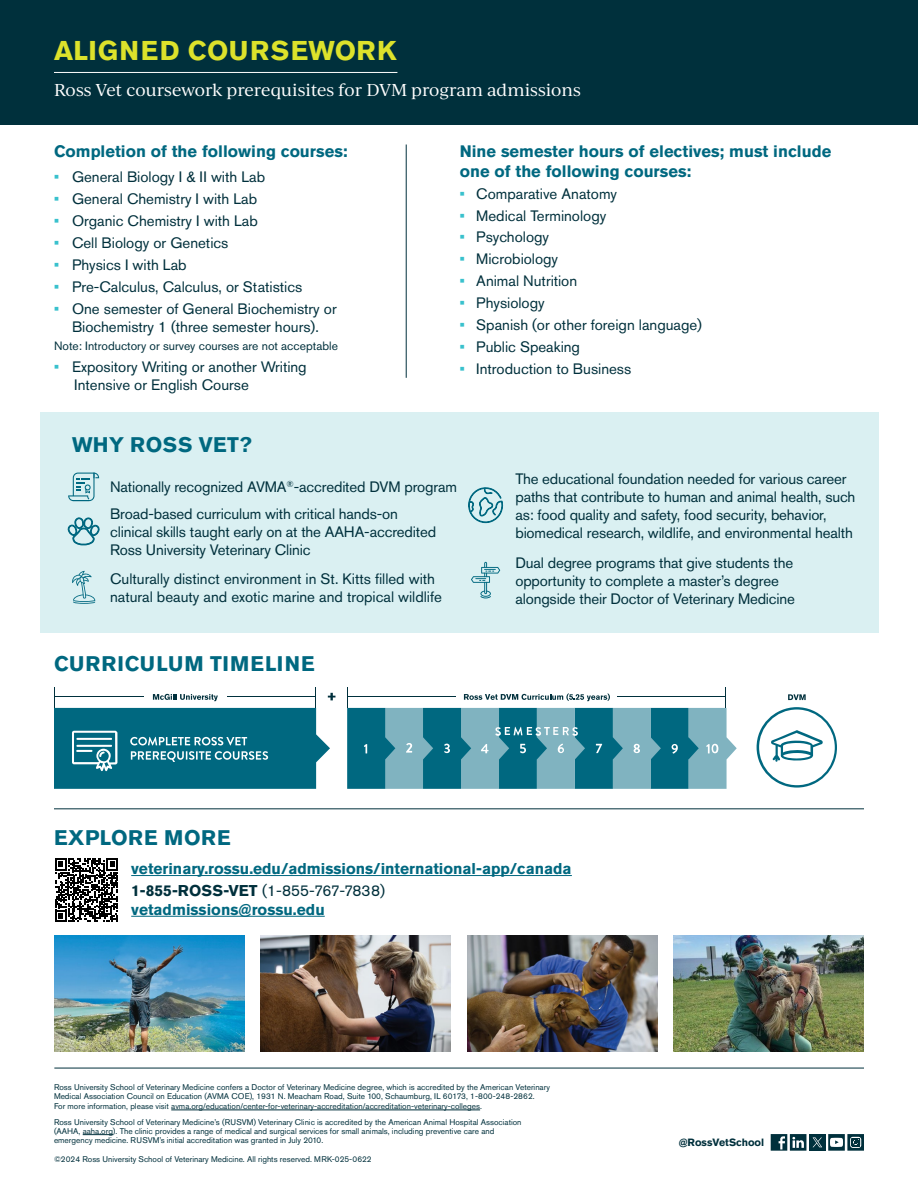
<style>
.page{position:relative;width:918px;height:1188px;background:#fff}
.page>*{position:absolute;margin:0;border:0;box-sizing:border-box;transform-origin:0 0}
.t1{font:700 27px "Akzidenz Grotesk Std";letter-spacing:.035em;color:#dde22b}
.t2{font:700 21px "Akzidenz Grotesk Std";letter-spacing:.055em;color:#006880}
.t3{font:700 21px "Akzidenz Grotesk Std";letter-spacing:.035em;color:#006880}
.t4{font:700 21px "Akzidenz Grotesk Std";letter-spacing:.015em;color:#006880}
.t5{font:700 16.5px/19.8px "Akzidenz Grotesk Std";color:#006880}
.t6{font:16.5px "Ivy Journal";color:#fff}
.t7{font:700 15.6px/22px "Akzidenz Grotesk Std";color:#006880}
.t8{font:15px/18px "Akzidenz Grotesk Std";color:#00303c}
.t9{font:12px "Akzidenz Grotesk Std";color:#00303c}
.t10{font:700 10.5px "Akzidenz Grotesk Std";color:#00303c}
.t11{font:8.25px/9.8px "Akzidenz Grotesk Std";color:#00303c}
.s1{font-weight:700;color:#39c1cd}
.s2{color:#00303c}
.s3{font-weight:400;color:#00303c}
</style>
<div class="page">
<div style="left:40px;top:412px;width:839px;height:220px;background:#daf0f2"></div>
<div style="left:0;top:0;width:918px;height:124px;background:#00303c"></div>
<svg style="left:55px;top:858px;width:63px;height:64px"></svg>
<hr style="left:54px;top:72px;width:343px;height:1px;background:#fff">
<hr style="left:406px;top:145px;width:1px;height:233px;background:#00303c">
<hr style="left:54px;top:808px;width:810px;height:1px;background:#00303c">
<hr style="left:131px;top:875px;width:441px;height:1px;background:#006880">
<hr style="left:131px;top:916px;width:194px;height:1px;background:#006880">
<svg style="left:771px;top:1134px;width:35px;height:17px"></svg>
<svg style="left:828px;top:1134px;width:36px;height:17px"></svg>
<hr style="left:54px;top:1068px;width:810px;height:1px;background:#00303c">
<img style="left:54px;top:936px;width:190px;height:115px">
<img style="left:261px;top:936px;width:190px;height:115px">
<img style="left:467px;top:936px;width:190px;height:115px">
<img style="left:674px;top:935px;width:190px;height:116px">
<hr style="left:171px;top:1110px;width:309px;height:1px;background:#00303c">
<hr style="left:83px;top:1134px;width:30px;height:1px;background:#00303c">
<div style="left:809px;top:1134px;width:17px;height:17px;background:#00303c"></div>
<svg style="left:813px;top:1137px;width:9px;height:10px"></svg>
<svg style="left:68px;top:473px;width:31px;height:28px"></svg>
<svg style="left:471px;top:562px;width:29px;height:36px"></svg>
<svg style="left:67px;top:518px;width:33px;height:27px"></svg>
<svg style="left:468px;top:487px;width:35px;height:36px"></svg>
<svg style="left:72px;top:571px;width:23px;height:33px"></svg>
<svg style="left:756px;top:707px;width:81px;height:81px"></svg>
<svg style="left:788px;top:694px;width:18px;height:6px"></svg>
<svg style="left:347px;top:687px;width:390px;height:102px"></svg>
<svg style="left:54px;top:687px;width:281px;height:102px"></svg>
<h1 class="t1" style="left:54px;top:35px;width:344px">ALIGNED COURSEWORK</h1>
<p class="t6" style="left:54px;top:78px;width:528px">Ross Vet coursework prerequisites for DVM program admissions</p>
<p class="t5" style="left:54px;top:141px;width:295px">Completion of the following courses:</p>
<p class="t8" style="left:54px;top:168px;width:213px"><span class="s1">•</span> General Biology I &amp; II with Lab</p>
<p class="t8" style="left:54px;top:190px;width:205px"><span class="s1">•</span> General Chemistry I with Lab</p>
<p class="t8" style="left:54px;top:212px;width:205px"><span class="s1">•</span> Organic Chemistry I with Lab</p>
<p class="t8" style="left:54px;top:234px;width:176px"><span class="s1">•</span> Cell Biology or Genetics</p>
<p class="t8" style="left:54px;top:256px;width:134px"><span class="s1">•</span> Physics I with Lab</p>
<p class="t8" style="left:54px;top:278px;width:250px"><span class="s1">•</span> Pre-Calculus, Calculus, or Statistics</p>
<p class="t8" style="left:54px;top:300px;width:284px;text-align:center"><span class="s1">•</span> One semester of General Biochemistry or<br>Biochemistry 1 (three semester hours).</p>
<p class="t9" style="left:54px;top:339px;width:286px">Note: Introductory or survey courses are not acceptable</p>
<p class="t8" style="left:74px;top:358px;width:234px;text-indent:-20px"><span class="s1">•</span> Expository Writing or another Writing<br>Intensive or English Course</p>
<p class="t5" style="left:460px;top:141px;width:373px">Nine semester hours of electives; must include one of the following courses:</p>
<p class="t8" style="left:460px;top:184px;width:159px"><span class="s1">•</span> Comparative Anatomy</p>
<p class="t8" style="left:460px;top:206px;width:148px"><span class="s1">•</span> Medical Terminology</p>
<p class="t8" style="left:460px;top:228px;width:91px"><span class="s1">•</span> Psychology</p>
<p class="t8" style="left:460px;top:250px;width:100px"><span class="s1">•</span> Microbiology</p>
<p class="t8" style="left:460px;top:272px;width:119px"><span class="s1">•</span> Animal Nutrition</p>
<p class="t8" style="left:460px;top:294px;width:86px"><span class="s1">•</span> Physiology</p>
<p class="t8" style="left:460px;top:316px;width:244px"><span class="s1">•</span> Spanish (or other foreign language)</p>
<p class="t8" style="left:460px;top:338px;width:122px"><span class="s1">•</span> Public Speaking</p>
<p class="t8" style="left:460px;top:360px;width:173px"><span class="s1">•</span> Introduction to Business</p>
<h2 class="t4" style="left:72px;top:433px;width:181px">WHY ROSS VET?</h2>
<p class="t8" style="left:110px;top:478px;width:348px">Nationally recognized AVMA<sup>®</sup>-accredited DVM program</p>
<p class="t8" style="left:110px;top:505px;width:328px">Broad-based curriculum with critical hands-on clinical skills taught early on at the AAHA-accredited<br>Ross University Veterinary Clinic</p>
<p class="t8" style="left:110px;top:570px;width:333px">Culturally distinct environment in St. Kitts filled with natural beauty and exotic marine and tropical wildlife</p>
<h2 class="t2" style="left:54px;top:652px;width:262px">CURRICULUM TIMELINE</h2>
<p class="t8" style="left:515px;top:469px;width:341px">The educational foundation needed for various career paths that contribute to human and animal health, such as: food quality and safety, food security, behavior, biomedical research, wildlife, and environmental health</p>
<p class="t8" style="left:515px;top:553px;width:281px">Dual degree programs that give students the opportunity to complete a master’s degree alongside their Doctor of Veterinary Medicine</p>
<h2 class="t3" style="left:54px;top:825px;width:178px">EXPLORE MORE</h2>
<p class="t7" style="left:131px;top:858px;width:442px">veterinary.rossu.edu/admissions/international-app/canada<br><span class="s2">1-855-ROSS-VET</span> <span class="s3">(1-855-767-7838)</span></p>
<p class="t7" style="left:131px;top:898px;width:195px">vetadmissions@rossu.edu</p>
<p class="t11" style="left:54px;top:1082px;width:497px">Ross University School of Veterinary Medicine confers a Doctor of Veterinary Medicine degree, which is accredited by the American Veterinary<br>Medical Association Council on Education (AVMA COE), 1931 N. Meacham Road, Suite 100, Schaumburg, IL 60173, 1-800-248-2862.<br>For more information, please visit avma.org/education/center-for-veterinary-accreditation/accreditation-veterinary-colleges.</p>
<p class="t11" style="left:54px;top:1117px;width:469px;line-height:9px">Ross University School of Veterinary Medicine’s (RUSVM) Veterinary Clinic is accredited by the American Animal Hospital Association (AAHA, aaha.org). The clinic provides a range of medical and surgical services for small animals, including preventive care and emergency medicine. RUSVM’s initial accreditation was granted in July 2010.</p>
<p class="t11" style="left:54px;top:1155px;width:319px">©2024 Ross University School of Veterinary Medicine. All rights reserved. MRK-025-0622</p>
<p class="t10" style="left:679px;top:1136px;width:87px">@RossVetSchool</p>
</div>
